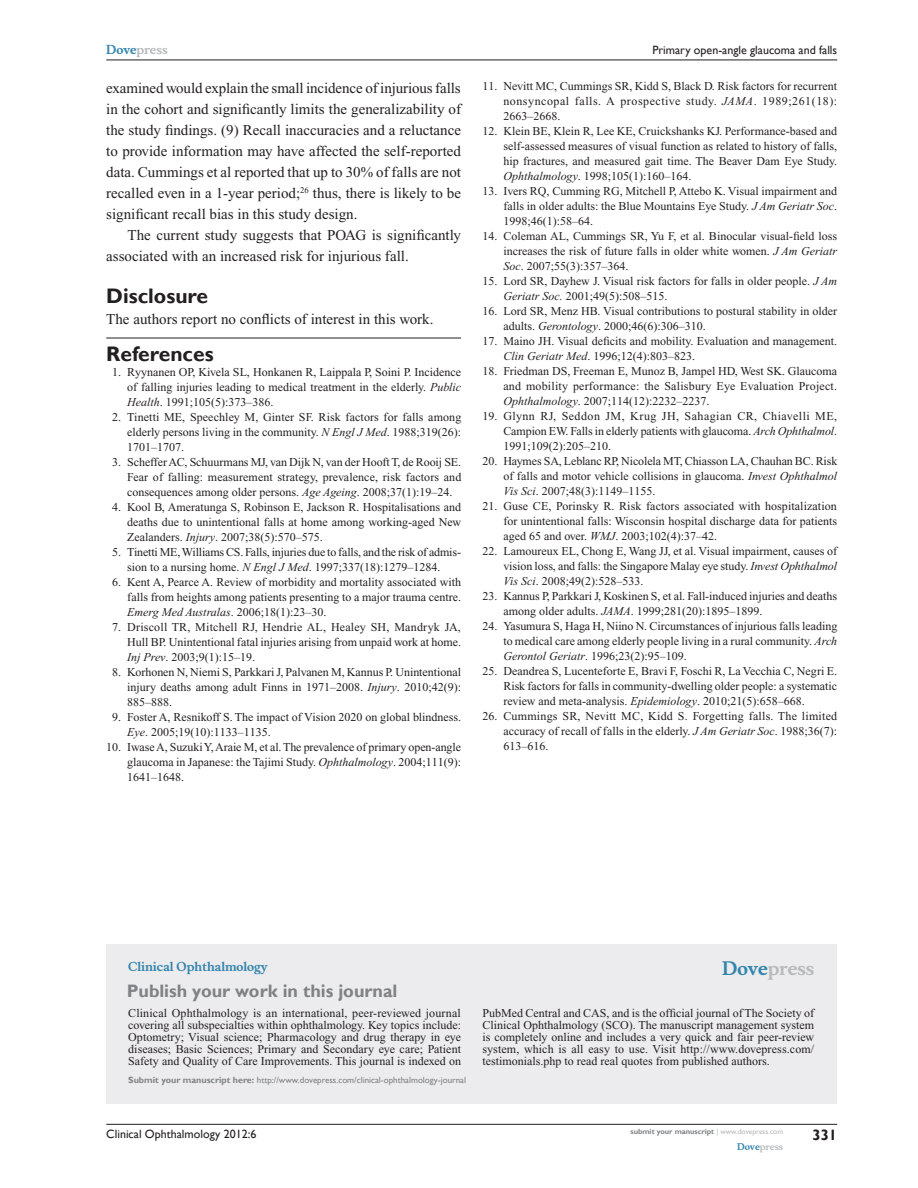
<style>
.page{position:relative;width:918px;height:1188px;background:#fff}
.page>*{position:absolute;margin:0;border:0;box-sizing:border-box;transform-origin:0 0}
.t1{font:700 21px "Gill Sans";color:#231f20}
.t2{font:700 18px "Gill Sans";color:#808285}
.t3{font:700 18px "Musee";color:#b8b9bc}
.t4{font:15px/21px "Times New Roman";color:#231f20;text-align:justify}
.t5{font:700 15px "Gill Sans";color:#231f20}
.t6{font:12px/15px "Times New Roman";color:#231f20;text-align:justify}
.t7{font:12px "Gill Sans";color:#231f20}
.t8{font:700 12px "Musee";color:#3485ae}
.t9{font:700 12px "Musee";color:#b8b9bc}
.t10{font:9px "Gill Sans";color:#808285}
.t11{font:700 9px "Musee";color:#b8b9bc}
.t12{font:700 7.5px "Gill Sans";color:#808285}
.s1{color:#3485ae}
.s2{font-style:italic}
.s3{font-weight:700}
.s4{font-weight:400;color:#b8b9bc}
</style>
<div class="page">
<div style="left:106px;top:944px;width:731px;height:159px;background:#ececee"></div>
<hr style="left:106px;top:338px;width:355px;height:1px;background:#231f20">
<hr style="left:106px;top:1124px;width:731px;height:1px;background:#231f20">
<hr style="left:106px;top:60px;width:731px;height:1px;background:#231f20">
<p class="t9" style="left:106px;top:43px;width:63px"><span class="s1">Dove</span>press</p>
<p class="t4" style="left:106px;top:77px;width:356px">examined would explain the small incidence of injurious falls in the cohort and significantly limits the generalizability of the study findings. (9) Recall inaccuracies and a reluctance to provide information may have affected the self-reported data. Cummings et al reported that up to 30% of falls are not recalled even in a 1-year period;<sup>26</sup> thus, there is likely to be significant recall bias in this study design.</p>
<p class="t4" style="left:106px;top:224px;width:356px;text-indent:21px">The current study suggests that POAG is significantly associated with an increased risk for injurious fall.</p>
<h1 class="t1" style="left:106px;top:283px;width:103px">Disclosure</h1>
<p class="t4" style="left:106px;top:308px;width:329px">The authors report no conflicts of interest in this work.</p>
<h1 class="t1" style="left:106px;top:341px;width:109px">References</h1>
<p class="t6" style="left:127px;top:365px;width:335px;text-indent:-15px">1. Ryynanen OP, Kivela SL, Honkanen R, Laippala P, Soini P. Incidence of falling injuries leading to medical treatment in the elderly. <span class="s2">Public Health</span>. 1991;105(5):373–386.</p>
<p class="t6" style="left:127px;top:410px;width:336px;text-indent:-15px">2. Tinetti ME, Speechley M, Ginter SF. Risk factors for falls among elderly persons living in the community. <span class="s2">N Engl J Med</span>. 1988;319(26):<br>1701–1707.</p>
<p class="t6" style="left:127px;top:455px;width:336px;text-indent:-15px">3. Scheffer AC, Schuurmans MJ, van Dijk N, van der Hooft T, de Rooij SE.<br>Fear of falling: measurement strategy, prevalence, risk factors and consequences among older persons. <span class="s2">Age Ageing</span>. 2008;37(1):19–24.</p>
<p class="t6" style="left:127px;top:500px;width:335px;text-indent:-15px">4. Kool B, Ameratunga S, Robinson E, Jackson R. Hospitalisations and deaths due to unintentional falls at home among working-aged New Zealanders. <span class="s2">Injury</span>. 2007;38(5):570–575.</p>
<p class="t6" style="left:112px;top:545px;width:350px;text-align:center">5. Tinetti ME, Williams CS. Falls, injuries due to falls, and the risk of admis&shy;sion to a nursing home. <span class="s2">N Engl J Med</span>. 1997;337(18):1279–1284.</p>
<p class="t6" style="left:127px;top:575px;width:335px;text-indent:-15px">6. Kent A, Pearce A. Review of morbidity and mortality associated with falls from heights among patients presenting to a major trauma centre.<br><span class="s2">Emerg Med Australas</span>. 2006;18(1):23–30.</p>
<p class="t6" style="left:127px;top:620px;width:335px;text-indent:-15px">7. Driscoll TR, Mitchell RJ, Hendrie AL, Healey SH, Mandryk JA, Hull BP. Unintentional fatal injuries arising from unpaid work at home.<br><span class="s2">Inj Prev</span>. 2003;9(1):15–19.</p>
<p class="t6" style="left:127px;top:665px;width:335px;text-indent:-15px">8. Korhonen N, Niemi S, Parkkari J, Palvanen M, Kannus P. Unintentional injury deaths among adult Finns in 1971–2008. <span class="s2">Injury</span>. 2010;42(9):<br>885–888.</p>
<p class="t6" style="left:127px;top:710px;width:335px;text-indent:-15px">9. Foster A, Resnikoff S. The impact of Vision 2020 on global blindness.<br><span class="s2">Eye</span>. 2005;19(10):1133–1135.</p>
<p class="t6" style="left:127px;top:740px;width:335px;text-indent:-21px">10. Iwase A, Suzuki Y, Araie M, et al. The prevalence of primary open-angle glaucoma in Japanese: the Tajimi Study. <span class="s2">Ophthalmology</span>. 2004;111(9):<br>1641–1648.</p>
<p class="t7" style="left:652px;top:43px;width:186px">Primary open-angle glaucoma and falls</p>
<p class="t6" style="left:503px;top:79px;width:335px;text-indent:-21px">11. Nevitt MC, Cummings SR, Kidd S, Black D. Risk factors for recurrent nonsyncopal falls. A prospective study. <span class="s2">JAMA</span>. 1989;261(18):<br>2663–2668.</p>
<p class="t6" style="left:503px;top:124px;width:335px;text-indent:-21px">12. Klein BE, Klein R, Lee KE, Cruickshanks KJ. Performance-based and self-assessed measures of visual function as related to history of falls, hip fractures, and measured gait time. The Beaver Dam Eye Study.<br><span class="s2">Ophthalmology</span>. 1998;105(1):160–164.</p>
<p class="t6" style="left:503px;top:184px;width:335px;text-indent:-21px">13. Ivers RQ, Cumming RG, Mitchell P, Attebo K. Visual impairment and falls in older adults: the Blue Mountains Eye Study. <span class="s2">J Am Geriatr Soc</span>.<br>1998;46(1):58–64.</p>
<p class="t6" style="left:503px;top:229px;width:335px;text-indent:-21px">14. Coleman AL, Cummings SR, Yu F, et al. Binocular visual-field loss increases the risk of future falls in older white women. <span class="s2">J Am Geriatr Soc</span>. 2007;55(3):357–364.</p>
<p class="t6" style="left:503px;top:274px;width:335px;text-indent:-21px">15. Lord SR, Dayhew J. Visual risk factors for falls in older people. <span class="s2">J Am<br>Geriatr Soc.</span> 2001;49(5):508–515.</p>
<p class="t6" style="left:503px;top:304px;width:335px;text-indent:-21px">16. Lord SR, Menz HB. Visual contributions to postural stability in older adults. <span class="s2">Gerontology</span>. 2000;46(6):306–310.</p>
<p class="t6" style="left:503px;top:334px;width:335px;text-indent:-21px">17. Maino JH. Visual deficits and mobility. Evaluation and management.<br><span class="s2">Clin Geriatr Med</span>. 1996;12(4):803–823.</p>
<p class="t6" style="left:503px;top:364px;width:335px;text-indent:-21px">18. Friedman DS, Freeman E, Munoz B, Jampel HD, West SK. Glaucoma and mobility performance: the Salisbury Eye Evaluation Project.<br><span class="s2">Ophthalmology</span>. 2007;114(12):2232–2237.</p>
<p class="t6" style="left:503px;top:409px;width:335px;text-indent:-21px">19. Glynn RJ, Seddon JM, Krug JH, Sahagian CR, Chiavelli ME, Campion EW. Falls in elderly patients with glaucoma. <span class="s2">Arch Ophthalmol</span>.<br>1991;109(2):205–210.</p>
<p class="t6" style="left:503px;top:454px;width:336px;text-indent:-21px">20. Haymes SA, Leblanc RP, Nicolela MT, Chiasson LA, Chauhan BC. Risk of falls and motor vehicle collisions in glaucoma. <span class="s2">Invest Ophthalmol Vis Sci</span>. 2007;48(3):1149–1155.</p>
<p class="t6" style="left:503px;top:499px;width:335px;text-indent:-21px">21. Guse CE, Porinsky R. Risk factors associated with hospitalization for unintentional falls: Wisconsin hospital discharge data for patients aged 65 and over. <span class="s2">WMJ</span>. 2003;102(4):37–42.</p>
<p class="t6" style="left:503px;top:544px;width:335px;text-indent:-21px">22. Lamoureux EL, Chong E, Wang JJ, et al. Visual impairment, causes of vision loss, and falls: the Singapore Malay eye study. <span class="s2">Invest Ophthalmol Vis Sci</span>. 2008;49(2):528–533.</p>
<p class="t6" style="left:503px;top:589px;width:335px;text-indent:-21px">23. Kannus P, Parkkari J, Koskinen S, et al. Fall-induced injuries and deaths among older adults. <span class="s2">JAMA</span>. 1999;281(20):1895–1899.</p>
<p class="t6" style="left:503px;top:619px;width:335px;text-indent:-21px">24. Yasumura S, Haga H, Niino N. Circumstances of injurious falls leading to medical care among elderly people living in a rural community. <span class="s2">Arch Gerontol Geriatr</span>. 1996;23(2):95–109.</p>
<p class="t6" style="left:503px;top:664px;width:335px;text-indent:-21px">25. Deandrea S, Lucenteforte E, Bravi F, Foschi R, La Vecchia C, Negri E.<br>Risk factors for falls in community-dwelling older people: a systematic review and meta-analysis. <span class="s2">Epidemiology</span>. 2010;21(5):658–668.</p>
<p class="t6" style="left:503px;top:709px;width:335px;text-indent:-21px">26. Cummings SR, Nevitt MC, Kidd S. Forgetting falls. The limited accuracy of recall of falls in the elderly. <span class="s2">J Am Geriatr Soc</span>. 1988;36(7):<br>613–616.</p>
<p class="t8" style="left:128px;top:959px;width:141px">Clinical Ophthalmology</p>
<h2 class="t2" style="left:127px;top:980px;width:272px">Publish your work in this journal</h2>
<h2 class="t3" style="left:722px;top:958px;width:94px"><span class="s1">Dove</span>press</h2>
<p class="t6" style="left:128px;top:1007px;width:334px;line-height:12px">Clinical Ophthalmology is an international, peer-reviewed journal covering all subspecialties within ophthalmology. Key topics include:<br>Optometry; Visual science; Pharmacology and drug therapy in eye diseases; Basic Sciences; Primary and Secondary eye care; Patient Safety and Quality of Care Improvements. This journal is indexed on</p>
<p class="t6" style="left:482px;top:1007px;width:333px;line-height:12px">PubMed Central and CAS, and is the official journal of The Society of Clinical Ophthalmology (SCO). The manuscript management system is completely online and includes a very quick and fair peer-review system, which is all easy to use. Visit http://www.dovepress.com/ testimonials.php to read real quotes from published authors.</p>
<p class="t10" style="left:128px;top:1075px;width:339px"><span class="s3">Submit your manuscript here:</span> http://www.dovepress.com/clinical-ophthalmology-journal</p>
<p class="t7" style="left:106px;top:1127px;width:152px">Clinical Ophthalmology 2012:6</p>
<p class="t12" style="left:631px;top:1127px;width:154px">submit your manuscript <span class="s4">| www.dovepress.com</span></p>
<p class="t11" style="left:737px;top:1141px;width:48px"><span class="s1">Dove</span>press</p>
<p class="t5" style="left:812px;top:1126px;width:26px">331</p>
</div>
